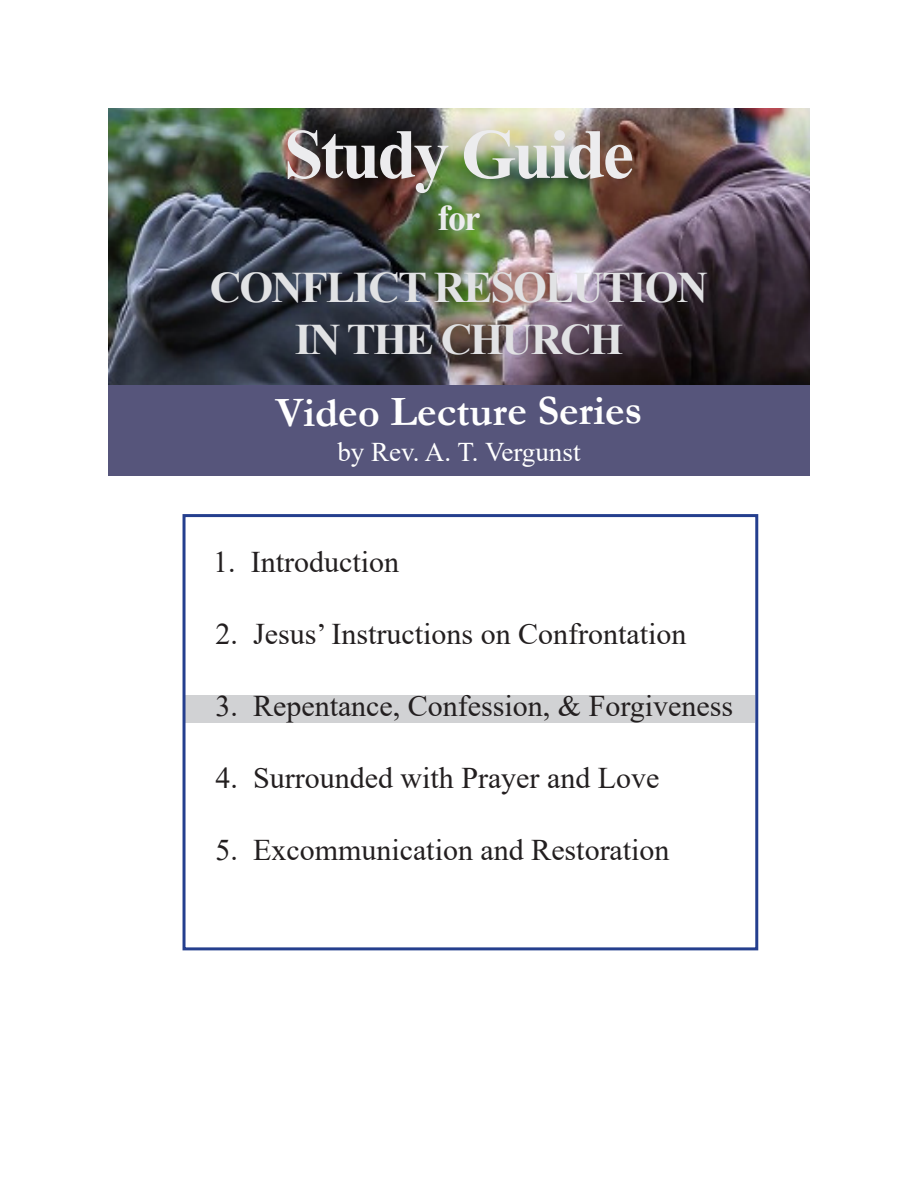
<style>
.page{position:relative;width:918px;height:1188px;background:#fff}
.page>*{position:absolute;margin:0;border:0;box-sizing:border-box;transform-origin:0 0}
.t1{font:700 70.5px "Times New Roman";letter-spacing:-.04em;color:#ececee}
.t2{font:700 43.5px "Times New Roman";letter-spacing:-.04em;color:#e1e2e4}
.t3{font:700 42px "Garamond";letter-spacing:-.01em;color:#fff}
.t4{font:700 36px "Times New Roman";color:#ececee}
.t5{font:30px "Times New Roman";color:#231f20}
.t6{font:27px "Times New Roman";color:#fff}
</style>
<div class="page">
<div style="left:108px;top:384px;width:702px;height:92px;background:#56557b"></div>
<img style="left:108px;top:108px;width:702px;height:276px">
<div style="left:186px;top:695px;width:569px;height:27px;background:#d1d2d4"></div>
<div style="left:183px;top:514px;width:575px;height:436px;border:3px solid #253f8e"></div>
<p class="t1" style="left:284px;top:103px;width:351px">Study Guide</p>
<p class="t4" style="left:437px;top:192px;width:45px">for</p>
<p class="t2" style="left:210px;top:256px;width:500px">CONFLICT RESOLUTION</p>
<p class="t2" style="left:295px;top:308px;width:330px">IN THE CHURCH</p>
<p class="t3" style="left:276px;top:383px;width:369px">Video Lecture Series</p>
<p class="t6" style="left:337px;top:433px;width:245px">by Rev. A. T. Vergunst</p>
<p class="t5" style="left:213px;top:541px;width:187px">1. Introduction</p>
<p class="t5" style="left:216px;top:613px;width:473px">2. Jesus’ Instructions on Confrontation</p>
<p class="t5" style="left:216px;top:685px;width:519px">3. Repentance, Confession, &amp; Forgiveness</p>
<p class="t5" style="left:216px;top:757px;width:446px">4. Surrounded with Prayer and Love</p>
<p class="t5" style="left:216px;top:829px;width:456px">5. Excommunication and Restoration</p>
</div>
